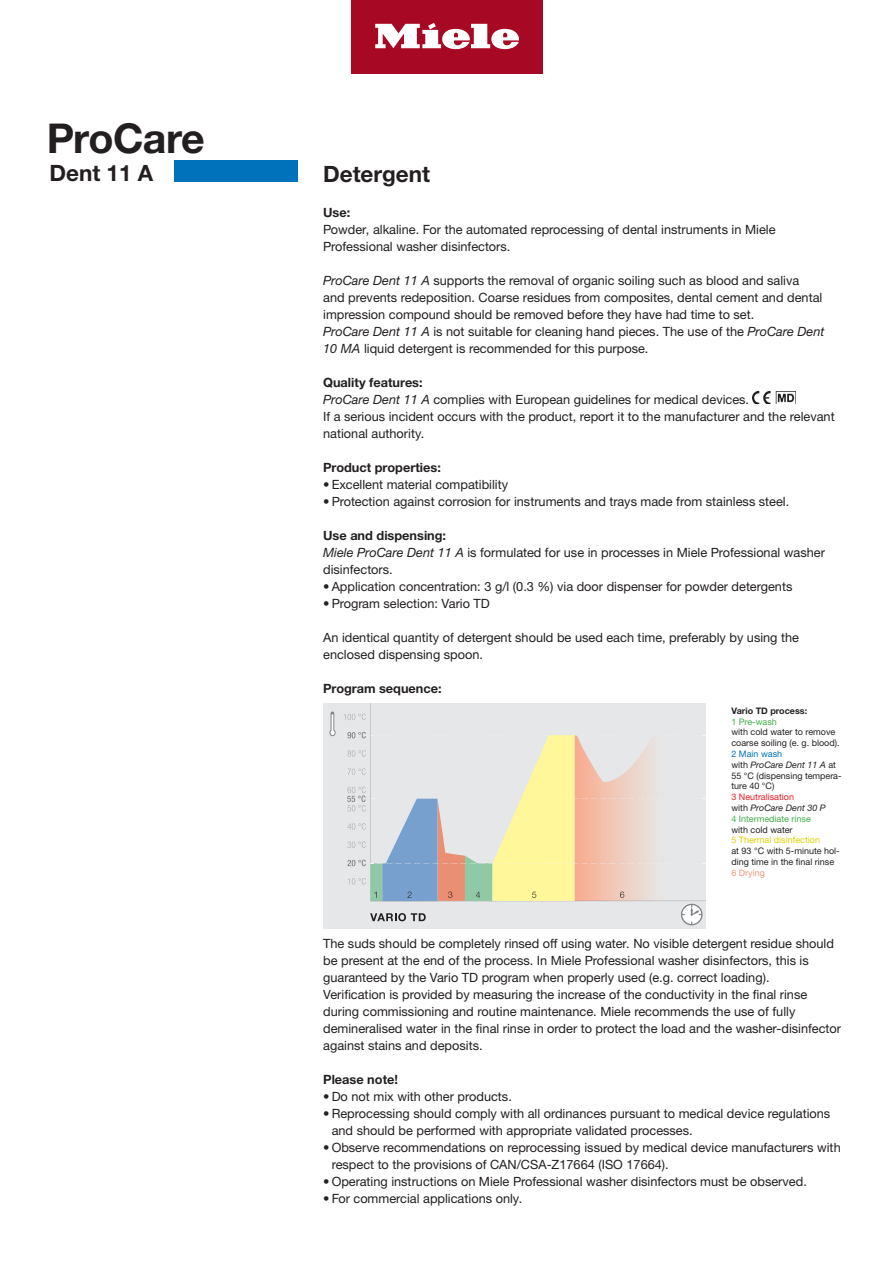
<style>
.page{position:relative;width:893px;height:1263px;background:#fff}
.page>*{position:absolute;margin:0;border:0;box-sizing:border-box;transform-origin:0 0}
.t1{font:700 41.1px "Helvetica Neue LTW1 G";letter-spacing:-.02em;color:#231f20}
.Produktname{font:700 22.5px "Helvetica Neue LTW1 G";color:#231f20}
.Bodytext{font:12.75px/17px "Helvetica Neue LTW1 G";color:#231f20}
.Bodytext_Bold{font:700 12.75px "Helvetica Neue LTW1 G";color:#231f20}
.Bildunterschrift_6pt{font:9px/10.8px "Helvetica Neue LTW1 G";color:#231f20}
.Bildunterschrift_6pt-2{font:9px "Helvetica Neue LTW1 G";color:#40ae49}
.Bildunterschrift_6pt-3{font:9px "Helvetica Neue LTW1 G";color:#e1d201}
.Bildunterschrift_6pt-4{font:italic 9px "Helvetica Neue LTW1 G";color:#231f20}
.Bildunterschrift_6pt-5{font:700 9px "Helvetica Neue LTW1 G";color:#231f20}
.Bildunterschrift_6pt-6{font:9px "Helvetica Neue LTW1 G";color:#ee1d23}
.Bildunterschrift_6pt-7{font:9px "Helvetica Neue LTW1 G";color:#0072bc}
.Bildunterschrift_6pt-8{font:9px "Helvetica Neue LTW1 G";color:#f6977a}
.s1{font-style:italic}
.s2{font-style:normal}
</style>
<div class="page">
<div style="left:351px;top:0;width:191px;height:73px;background:#a70824"></div>
<svg style="left:375px;top:22px;width:144px;height:27px"></svg>
<div style="left:174px;top:160px;width:124px;height:22px;background:#0072bc"></div>
<img style="left:753px;top:391px;width:42px;height:13px">
<div style="left:323px;top:703px;width:383px;height:226px;background:#e6e7e9"></div>
<svg style="left:344px;top:714px;width:22px;height:6px"></svg>
<svg style="left:329px;top:711px;width:7px;height:25px"></svg>
<svg style="left:347px;top:732px;width:359px;height:193px"></svg>
<h1 class="t1" style="left:47px;top:113px;width:160px">ProCare</h1>
<p class="Produktname" style="left:50px;top:159px;width:105px">Dent 11 A</p>
<p class="Produktname" style="left:323px;top:160px;width:108px">Detergent</p>
<p class="Bodytext_Bold" style="left:323px;top:204px;width:29px">Use:</p>
<p class="Bodytext" style="left:323px;top:221px;width:454px">Powder, alkaline. For the automated reprocessing of dental instruments in Miele<br>Professional washer disinfectors.</p>
<p class="Bodytext" style="left:323px;top:272px;width:501px"><span class="s1">ProCare Dent 11 A</span> supports the removal of organic soiling such as blood and saliva and prevents redeposition. Coarse residues from composites, dental cement and dental impression compound should be removed before they have had time to set.</p>
<p class="Bodytext" style="left:323px;top:323px;width:503px"><span class="s1">ProCare Dent 11 A</span> is not suitable for cleaning hand pieces. The use of the <span class="s1">ProCare Dent<br>10 MA</span> liquid detergent is recommended for this purpose.</p>
<p class="Bodytext_Bold" style="left:323px;top:375px;width:101px">Quality features:</p>
<p class="Bodytext" style="left:323px;top:391px;width:427px"><span class="s1">ProCare Dent 11 A</span> complies with European guidelines for medical devices.</p>
<p class="Bodytext" style="left:323px;top:408px;width:513px">If a serious incident occurs with the product, report it to the manufacturer and the relevant national authority.</p>
<p class="Bodytext_Bold" style="left:323px;top:460px;width:119px">Product properties:</p>
<p class="Bodytext" style="left:323px;top:476px;width:186px">• Excellent material compatibility</p>
<p class="Bodytext" style="left:323px;top:493px;width:468px">• Protection against corrosion for instruments and trays made from stainless steel.</p>
<p class="Bodytext_Bold" style="left:323px;top:528px;width:124px">Use and dispensing:</p>
<p class="Bodytext" style="left:323px;top:544px;width:503px"><span class="s1">Miele ProCare Dent 11 A</span> is formulated for use in processes in Miele Professional washer disinfectors.</p>
<p class="Bodytext" style="left:323px;top:578px;width:471px">• Application concentration: 3 g/l (0.3 %) via door dispenser for powder detergents</p>
<p class="Bodytext" style="left:323px;top:595px;width:168px">• Program selection: Vario TD</p>
<p class="Bodytext" style="left:323px;top:629px;width:477px">An identical quantity of detergent should be used each time, preferably by using the enclosed dispensing spoon.</p>
<p class="Bodytext_Bold" style="left:323px;top:681px;width:120px">Program sequence:</p>
<p class="Bildunterschrift_6pt-5" style="left:731px;top:705px;width:77px">Vario TD process:</p>
<p class="Bildunterschrift_6pt-2" style="left:731px;top:716px;width:47px">1 Pre-wash</p>
<p class="Bildunterschrift_6pt" style="left:731px;top:727px;width:110px">with cold water to remove coarse soiling (e. g. blood).</p>
<p class="Bildunterschrift_6pt-7" style="left:731px;top:748px;width:52px">2 Main wash</p>
<p class="Bildunterschrift_6pt" style="left:731px;top:759px;width:112px">with <span class="s1">ProCare Dent 11 A</span> at<br>55 °C (dispensing tempera&shy;ture 40 °C)</p>
<p class="Bildunterschrift_6pt-6" style="left:731px;top:791px;width:64px">3 Neutralisation</p>
<p class="Bildunterschrift_6pt-4" style="left:731px;top:802px;width:96px"><span class="s2">with</span> ProCare Dent 30 P</p>
<p class="Bildunterschrift_6pt-2" style="left:731px;top:813px;width:81px">4 Intermediate rinse</p>
<p class="Bildunterschrift_6pt" style="left:731px;top:824px;width:63px">with cold water</p>
<p class="Bildunterschrift_6pt-3" style="left:731px;top:835px;width:90px">5 Thermal disinfection</p>
<p class="Bildunterschrift_6pt" style="left:731px;top:845px;width:110px">at 93 °C with 5-minute hol&shy;ding time in the final rinse</p>
<p class="Bildunterschrift_6pt-8" style="left:731px;top:867px;width:35px">6 Drying</p>
<p class="Bodytext" style="left:323px;top:935px;width:512px">The suds should be completely rinsed off using water. No visible detergent residue should be present at the end of the process. In Miele Professional washer disinfectors, this is guaranteed by the Vario TD program when properly used (e.g. correct loading).</p>
<p class="Bodytext" style="left:323px;top:986px;width:519px">Verification is provided by measuring the increase of the conductivity in the final rinse during commissioning and routine maintenance. Miele recommends the use of fully demineralised water in the final rinse in order to protect the load and the washer-disinfector against stains and deposits.</p>
<p class="Bodytext_Bold" style="left:323px;top:1072px;width:76px">Please note!</p>
<p class="Bodytext" style="left:323px;top:1088px;width:190px">• Do not mix with other products.</p>
<p class="Bodytext" style="left:332px;top:1105px;width:500px;text-indent:-9px">• Reprocessing should comply with all ordinances pursuant to medical device regulations and should be performed with appropriate validated processes.</p>
<p class="Bodytext" style="left:332px;top:1139px;width:511px;text-indent:-9px">• Observe recommendations on reprocessing issued by medical device manufacturers with respect to the provisions of CAN/CSA-Z17664 (ISO 17664).</p>
<p class="Bodytext" style="left:323px;top:1173px;width:485px">• Operating instructions on Miele Professional washer disinfectors must be observed.</p>
<p class="Bodytext" style="left:323px;top:1190px;width:201px">• For commercial applications only.</p>
</div>
